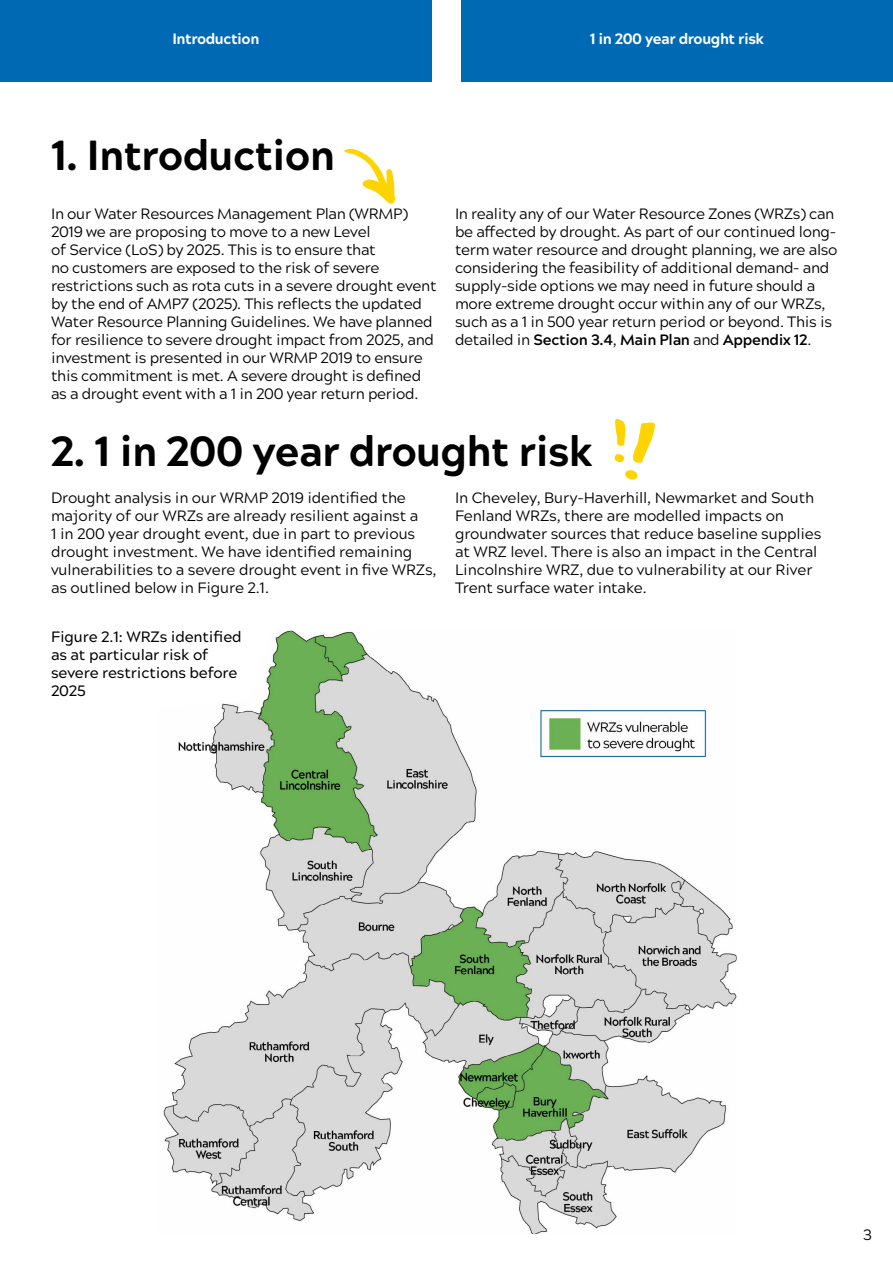
<style>
.page{position:relative;width:893px;height:1263px;background:#fff}
.page>*{position:absolute;margin:0;border:0;box-sizing:border-box;transform-origin:0 0}
.Headline__H1{font:800 42px "Acherus Grotesque";letter-spacing:-.02em;color:#000}
.Body_text__P{font:15px/18px "Acherus Grotesque";letter-spacing:-.02em;color:#000}
.Figure_Table_header{font:500 15px/18px "Acherus Grotesque";letter-spacing:-.01em;color:#000}
.t1{font:800 15px "Acherus Grotesque";letter-spacing:-.03em;color:#fff}
.s1{font-weight:700}
</style>
<div class="page">
<div style="left:0;top:0;width:432px;height:82px;background:#0069b4"></div>
<div style="left:461px;top:0;width:432px;height:82px;background:#0069b4"></div>
<svg style="left:344px;top:148px;width:52px;height:56px"></svg>
<svg style="left:625px;top:470px;width:13px;height:10px"></svg>
<svg style="left:614px;top:418px;width:41px;height:45px"></svg>
<img style="left:163px;top:631px;width:574px;height:603px">
<p class="t1" style="left:172px;top:26px;width:88px">Introduction</p>
<p class="t1" style="left:590px;top:26px;width:176px">1 in 200 year drought risk</p>
<p class="Headline__H1" style="left:51px;top:119px;width:286px">1. Introduction</p>
<p class="Body_text__P" style="left:51px;top:204px;width:387px">In our Water Resources Management Plan (WRMP)<br>2019 we are proposing to move to a new Level<br>of Service (LoS) by 2025. This is to ensure that<br>no customers are exposed to the risk of severe restrictions such as rota cuts in a severe drought event by the end of AMP7 (2025). This reflects the updated Water Resource Planning Guidelines. We have planned for resilience to severe drought impact from 2025, and investment is presented in our WRMP 2019 to ensure this commitment is met. A severe drought is defined as a drought event with a 1 in 200 year return period.</p>
<p class="Body_text__P" style="left:455px;top:204px;width:384px">In reality any of our Water Resource Zones (WRZs) can be affected by drought. As part of our continued long&shy;term water resource and drought planning, we are also considering the feasibility of additional demand- and supply-side options we may need in future should a more extreme drought occur within any of our WRZs, such as a 1 in 500 year return period or beyond. This is detailed in <span class="s1">Section 3.4</span>, <span class="s1">Main Plan</span> and <span class="s1">Appendix 12</span>.</p>
<p class="Headline__H1" style="left:51px;top:415px;width:544px">2. 1 in 200 year drought risk</p>
<p class="Body_text__P" style="left:51px;top:487px;width:387px">Drought analysis in our WRMP 2019 identified the majority of our WRZs are already resilient against a<br>1 in 200 year drought event, due in part to previous drought investment. We have identified remaining vulnerabilities to a severe drought event in five WRZs, as outlined below in Figure 2.1.</p>
<p class="Body_text__P" style="left:455px;top:487px;width:368px">In Cheveley, Bury-Haverhill, Newmarket and South Fenland WRZs, there are modelled impacts on groundwater sources that reduce baseline supplies at WRZ level. There is also an impact in the Central Lincolnshire WRZ, due to vulnerability at our River Trent surface water intake.</p>
<p class="Figure_Table_header" style="left:51px;top:627px;width:192px">Figure 2.1: WRZs identified as at particular risk of severe restrictions before<br>2025</p>
<p class="Body_text__P" style="left:863px;top:1224px;width:10px">3</p>
</div>
